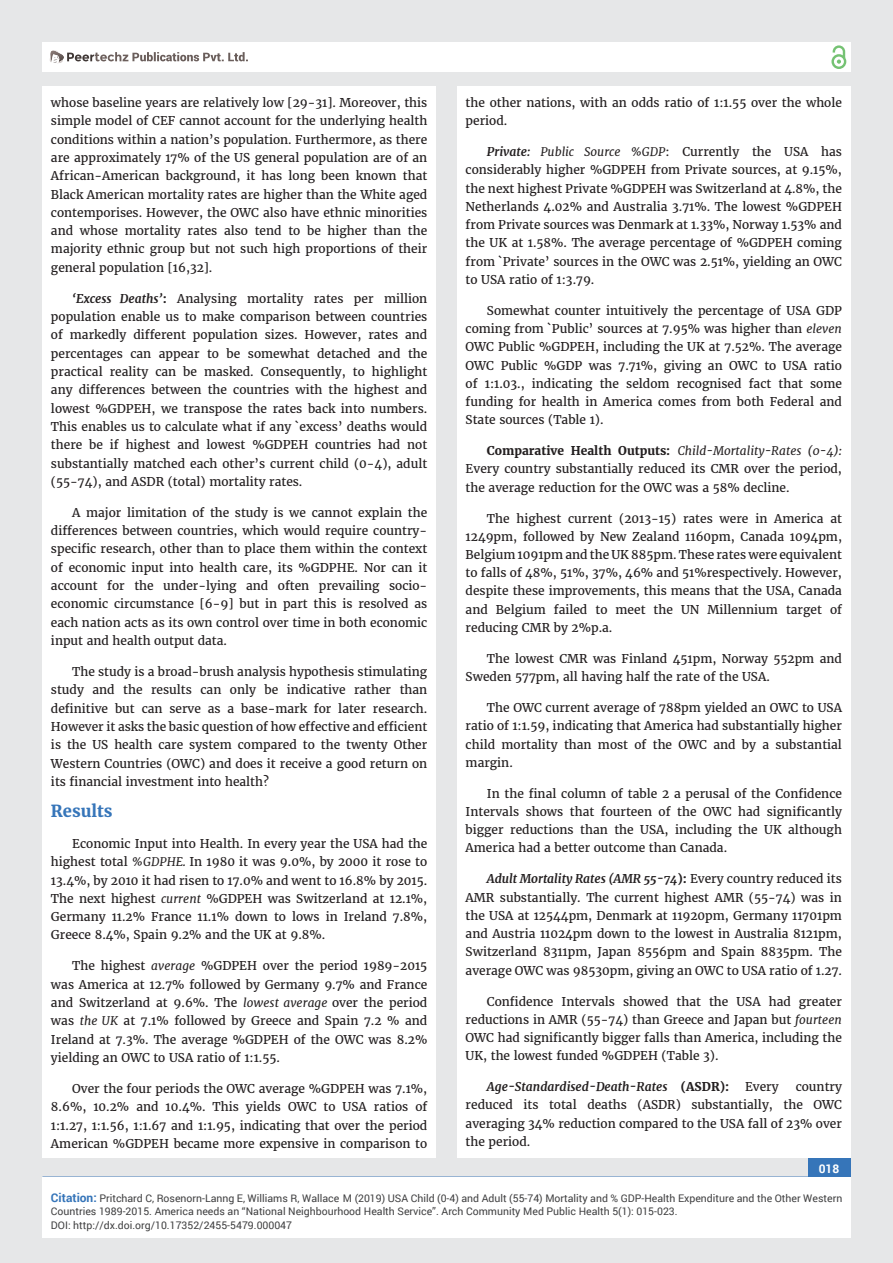
<style>
.page{position:relative;width:893px;height:1263px;background:#e6e7e8}
.page>*{position:absolute;margin:0;border:0;box-sizing:border-box;transform-origin:0 0}
.t1{font:700 16.5px "Merriweather";color:#3675b9}
.t2{font:12px/18.3px "Merriweather";color:#231f20;text-align:justify}
.t3{font:italic 700 12px "Merriweather";color:#231f20}
.t4{font:700 12px "Roboto";color:#fff}
.t5{font:10.5px/13.5px "Roboto";color:#404041}
.s1{font-weight:700;font-style:italic}
.s2{font-weight:700}
.s3{font-style:italic}
.s4{font-style:normal}
.s5{font-weight:700;font-size:12px;color:#3675b9}
</style>
<div class="page">
<div style="left:42px;top:43px;width:808px;height:29px;background:#fff"></div>
<div style="left:831px;top:54px;width:15px;height:15px;border:2px solid #75c273;border-radius:50%"></div>
<svg style="left:831px;top:45px;width:15px;height:19px"></svg>
<div style="left:808px;top:1157px;width:42px;height:43px;background:#3675b9"></div>
<svg style="left:49px;top:50px;width:199px;height:14px"></svg>
<div style="left:42px;top:1177px;width:809px;height:60px;background:#fff"></div>
<div style="left:42px;top:87px;width:394px;height:1071px;background:#fff"></div>
<div style="left:457px;top:87px;width:393px;height:1071px;background:#fff"></div>
<p class="t2" style="left:51px;top:94px;width:378px">whose baseline years are relatively low [29-31]. Moreover, this simple model of CEF cannot account for the underlying health conditions within a nation’s population. Furthermore, as there are approximately 17% of the US general population are of an African-American background, it has long been known that Black American mortality rates are higher than the White aged contemporises. However, the OWC also have ethnic minorities and whose mortality rates also tend to be higher than the majority ethnic group but not such high proportions of their general population [16,32].</p>
<p class="t2" style="left:51px;top:289px;width:378px;text-indent:21px"><span class="s1">‘Excess Deaths’</span><span class="s2">:</span> Analysing mortality rates per million population enable us to make comparison between countries of markedly different population sizes. However, rates and percentages can appear to be somewhat detached and the practical reality can be masked. Consequently, to highlight any differences between the countries with the highest and lowest %GDPEH, we transpose the rates back into numbers.<br>This enables us to calculate what if any `excess’ deaths would there be if highest and lowest %GDPEH countries had not substantially matched each other’s current child (0-4), adult (55-74), and ASDR (total) mortality rates.</p>
<p class="t2" style="left:51px;top:503px;width:378px;text-indent:21px">A major limitation of the study is we cannot explain the differences between countries, which would require country&shy;specific research, other than to place them within the context of economic input into health care, its %GDPHE. Nor can it account for the under-lying and often prevailing socio&shy;economic circumstance [6-9] but in part this is resolved as each nation acts as its own control over time in both economic input and health output data.</p>
<p class="t2" style="left:51px;top:663px;width:378px;text-indent:21px">The study is a broad-brush analysis hypothesis stimulating study and the results can only be indicative rather than definitive but can serve as a base-mark for later research.<br>However it asks the basic question of how effective and efficient is the US health care system compared to the twenty Other Western Countries (OWC) and does it receive a good return on its financial investment into health?</p>
<h1 class="t1" style="left:51px;top:801px;width:63px">Results</h1>
<p class="t2" style="left:51px;top:835px;width:378px;text-indent:21px">Economic Input into Health. In every year the USA had the highest total <span class="s3">%GDPHE.</span> In 1980 it was 9.0%, by 2000 it rose to 13.4%, by 2010 it had risen to 17.0% and went to 16.8% by 2015.<br>The next highest <span class="s3">current</span> %GDPEH was Switzerland at 12.1%, Germany 11.2% France 11.1% down to lows in Ireland 7.8%, Greece 8.4%, Spain 9.2% and the UK at 9.8%.</p>
<p class="t2" style="left:51px;top:957px;width:378px;text-indent:21px">The highest <span class="s3">average</span> %GDPEH over the period 1989-2015 was America at 12.7% followed by Germany 9.7% and France and Switzerland at 9.6%. The <span class="s3">lowest average</span> over the period was <span class="s3">the UK</span> at 7.1% followed by Greece and Spain 7.2 % and Ireland at 7.3%. The average %GDPEH of the OWC was 8.2% yielding an OWC to USA ratio of 1:1.55.</p>
<p class="t2" style="left:51px;top:1080px;width:378px;text-indent:21px">Over the four periods the OWC average %GDPEH was 7.1%, 8.6%, 10.2% and 10.4%. This yields OWC to USA ratios of 1:1.27, 1:1.56, 1:1.67 and 1:1.95, indicating that over the period American %GDPEH became more expensive in comparison to</p>
<p class="t2" style="left:466px;top:94px;width:378px">the other nations, with an odds ratio of 1:1.55 over the whole period.</p>
<p class="t2" style="left:466px;top:143px;width:378px;text-indent:21px"><span class="s1">Private:</span> <span class="s3">Public Source %GDP</span>: Currently the USA has considerably higher %GDPEH from Private sources, at 9.15%, the next highest Private %GDPEH was Switzerland at 4.8%, the Netherlands 4.02% and Australia 3.71%. The lowest %GDPEH from Private sources was Denmark at 1.33%, Norway 1.53% and the UK at 1.58%. The average percentage of %GDPEH coming from `Private’ sources in the OWC was 2.51%, yielding an OWC to USA ratio of 1:3.79.</p>
<p class="t2" style="left:466px;top:301px;width:378px;text-indent:21px">Somewhat counter intuitively the percentage of USA GDP coming from `Public’ sources at 7.95% was higher than <span class="s3">eleven </span>OWC Public %GDPEH, including the UK at 7.52%. The average OWC Public %GDP was 7.71%, giving an OWC to USA ratio of 1:1.03., indicating the seldom recognised fact that some funding for health in America comes from both Federal and State sources (Table 1).</p>
<p class="t2" style="left:466px;top:442px;width:378px;text-indent:21px"><span class="s2">Comparative Health Outputs:</span> <span class="s3">Child-Mortality-Rates (0-4):<br></span>Every country substantially reduced its CMR over the period, the average reduction for the OWC was a 58% decline.</p>
<p class="t2" style="left:466px;top:509px;width:378px;text-indent:21px">The highest current (2013-15) rates were in America at 1249pm, followed by New Zealand 1160pm, Canada 1094pm, Belgium 1091pm and the UK 885pm. These rates were equivalent to falls of 48%, 51%, 37%, 46% and 51%respectively. However, despite these improvements, this means that the USA, Canada and Belgium failed to meet the UN Millennium target of reducing CMR by 2%p.a.</p>
<p class="t2" style="left:466px;top:650px;width:378px;text-indent:21px">The lowest CMR was Finland 451pm, Norway 552pm and<br>Sweden 577pm, all having half the rate of the USA.</p>
<p class="t2" style="left:466px;top:699px;width:378px;text-indent:21px">The OWC current average of 788pm yielded an OWC to USA ratio of 1:1.59, indicating that America had substantially higher child mortality than most of the OWC and by a substantial margin.</p>
<p class="t2" style="left:466px;top:784px;width:378px;text-indent:21px">In the final column of table 2 a perusal of the Confidence Intervals shows that fourteen of the OWC had significantly bigger reductions than the USA, including the UK although America had a better outcome than Canada.</p>
<p class="t2" style="left:466px;top:870px;width:378px;text-indent:21px"><span class="s1">Adult Mortality Rates (AMR 55-74</span><span class="s2">):</span> Every country reduced its AMR substantially. The current highest AMR (55-74) was in the USA at 12544pm, Denmark at 11920pm, Germany 11701pm and Austria 11024pm down to the lowest in Australia 8121pm, Switzerland 8311pm, Japan 8556pm and Spain 8835pm. The average OWC was 98530pm, giving an OWC to USA ratio of 1.27.</p>
<p class="t2" style="left:466px;top:992px;width:378px;text-indent:21px">Confidence Intervals showed that the USA had greater reductions in AMR (55-74) than Greece and Japan but <span class="s3">fourteen </span>OWC had significantly bigger falls than America, including the UK, the lowest funded %GDPEH (Table 3).</p>
<p class="t3" style="left:487px;top:1079px;width:244px">Age-Standardised-Death-Rates <span class="s4">(ASDR):</span></p>
<p class="t2" style="left:745px;top:1078px;width:35px">Every</p>
<p class="t2" style="left:466px;top:1078px;width:378px;text-indent:330px">country reduced its total deaths (ASDR) substantially, the OWC averaging 34% reduction compared to the USA fall of 23% over the period.</p>
<p class="t4" style="left:819px;top:1161px;width:22px">018</p>
<p class="t5" style="left:51px;top:1191px;width:793px"><span class="s5">Citation:</span> Pritchard C, Rosenorn-Lanng E, Williams R, Wallace M (2019) USA Child (0-4) and Adult (55-74) Mortality and % GDP-Health Expenditure and the Other Western<br>Countries 1989-2015. America needs an “National Neighbourhood Health Service”. Arch Community Med Public Health 5(1): 015-023.<br>DOI: http://dx.doi.org/10.17352/2455-5479.000047</p>
</div>
